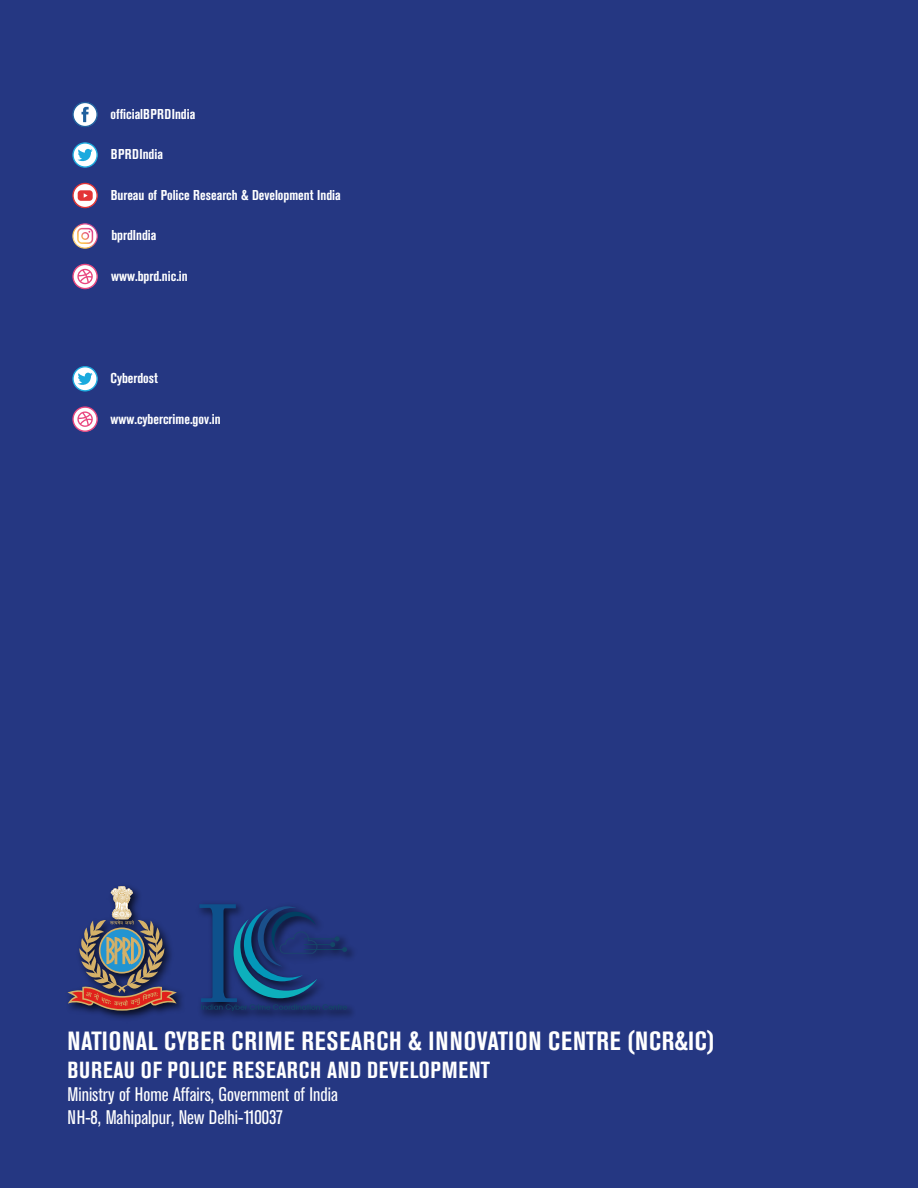
<style>
.page{position:relative;width:918px;height:1188px;background:#253782}
.page>*{position:absolute;margin:0;border:0;box-sizing:border-box;transform-origin:0 0}
.t1{font:700 condensed 26.1px "Akzidenz Grotesk BE";letter-spacing:.035em;color:#fff}
.t2{font:700 condensed 23.1px "Akzidenz Grotesk BE";letter-spacing:.035em;color:#fff}
.t3{font:condensed 19.5px/23.4px "Akzidenz Grotesk BE";color:#fff}
.t4{font:700 condensed 14.1px "Akzidenz Grotesk BE";color:#fff}
</style>
<div class="page">
<svg style="left:72px;top:142px;width:26px;height:26px"></svg>
<svg style="left:72px;top:102px;width:26px;height:25px"></svg>
<svg style="left:72px;top:183px;width:26px;height:25px"></svg>
<svg style="left:72px;top:223px;width:26px;height:26px"></svg>
<svg style="left:72px;top:264px;width:26px;height:25px"></svg>
<svg style="left:199px;top:904px;width:148px;height:107px"></svg>
<svg style="left:72px;top:366px;width:26px;height:26px"></svg>
<svg style="left:72px;top:406px;width:26px;height:26px"></svg>
<img style="left:67px;top:991px;width:115px;height:28px">
<svg style="left:68px;top:886px;width:109px;height:125px"></svg>
<p class="t4" style="left:111px;top:106px;width:86px">officialBPRDIndia</p>
<p class="t4" style="left:111px;top:146px;width:54px">BPRDIndia</p>
<p class="t4" style="left:111px;top:187px;width:231px">Bureau of Police Research &amp; Development India</p>
<p class="t4" style="left:111px;top:227px;width:47px">bprdIndia</p>
<p class="t4" style="left:111px;top:268px;width:78px">www.bprd.nic.in</p>
<p class="t4" style="left:111px;top:370px;width:49px">Cyberdost</p>
<p class="t4" style="left:111px;top:411px;width:112px">www.cybercrime.gov.in</p>
<h1 class="t1" style="left:67px;top:1026px;width:649px">NATIONAL CYBER CRIME RESEARCH &amp; INNOVATION CENTRE (NCR&amp;IC)</h1>
<h2 class="t2" style="left:67px;top:1056px;width:424px">BUREAU OF POLICE RESEARCH AND DEVELOPMENT</h2>
<h3 class="t3" style="left:67px;top:1083px;width:272px">Ministry of Home Affairs, Government of India<br>NH-8, Mahipalpur, New Delhi-110037</h3>
</div>
